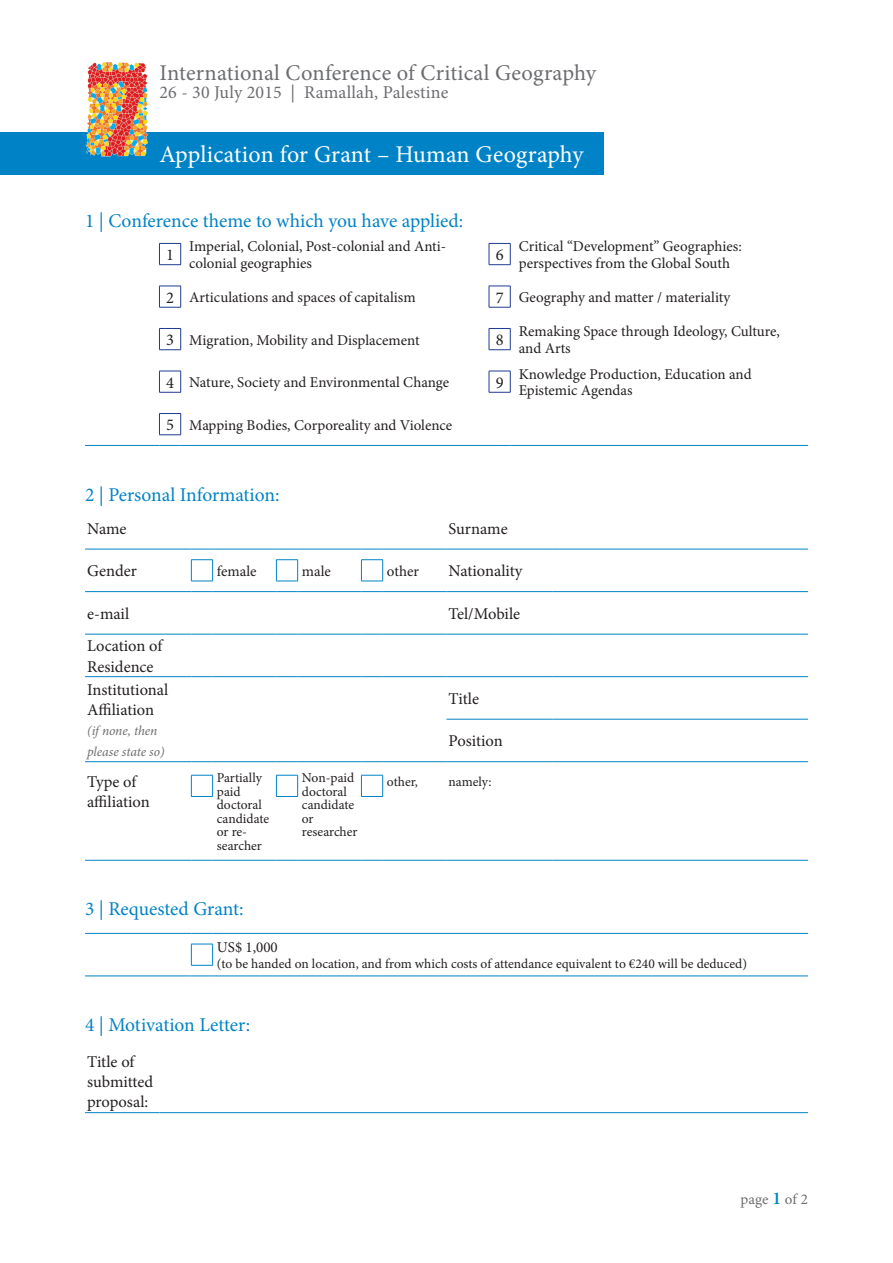
<style>
.page{position:relative;width:893px;height:1263px;background:#fff}
.page>*{position:absolute;margin:0;border:0;box-sizing:border-box;transform-origin:0 0}
.t1{font:24px "Minion Pro";letter-spacing:.005em;color:#fff}
.t2{font:22.5px "Minion Pro";letter-spacing:.01em;color:#6c6d70}
.t3{font:19.5px "Minion Pro";letter-spacing:-.005em;color:#0083c6}
.t4{font:18px "Minion Pro";letter-spacing:.01em;color:#6c6d70}
.t5{font:16.5px/20.2px "Minion Pro";letter-spacing:-.005em;color:#231f20}
.t6{font:15px/16.5px "Minion Pro";color:#231f20}
.t7{font:15px "Minion Pro";letter-spacing:.005em;color:#6c6d70}
.t8{font:13.5px/13.5px "Minion Pro";color:#231f20}
.t9{font:italic 13.5px/20.2px "Minion Pro";letter-spacing:-.005em;color:#6c6d70}
.s1{font-size:16.5px}
.s2{font-weight:600;font-size:18px;color:#0083c6}
</style>
<div class="page">
<div style="left:0;top:132px;width:604px;height:42px;background:#0083c6"></div>
<img style="left:85px;top:62px;width:64px;height:95px">
<svg style="left:159px;top:243px;width:22px;height:22px"></svg>
<svg style="left:159px;top:286px;width:22px;height:22px"></svg>
<svg style="left:489px;top:243px;width:22px;height:22px"></svg>
<svg style="left:489px;top:286px;width:22px;height:22px"></svg>
<svg style="left:159px;top:328px;width:22px;height:22px"></svg>
<svg style="left:159px;top:371px;width:22px;height:22px"></svg>
<svg style="left:489px;top:328px;width:22px;height:22px"></svg>
<svg style="left:159px;top:413px;width:22px;height:22px"></svg>
<svg style="left:489px;top:371px;width:22px;height:22px"></svg>
<hr style="left:85px;top:445px;width:74px;height:1px;background:#0083c6">
<hr style="left:181px;top:445px;width:308px;height:1px;background:#0083c6">
<hr style="left:510px;top:445px;width:298px;height:1px;background:#0083c6">
<svg style="left:159px;top:445px;width:22px;height:1px"></svg>
<svg style="left:489px;top:445px;width:21px;height:1px"></svg>
<hr style="left:85px;top:676px;width:106px;height:1px;background:#0083c6">
<svg style="left:191px;top:676px;width:22px;height:1px"></svg>
<hr style="left:213px;top:676px;width:63px;height:1px;background:#0083c6">
<svg style="left:276px;top:676px;width:22px;height:1px"></svg>
<hr style="left:298px;top:676px;width:63px;height:1px;background:#0083c6">
<svg style="left:361px;top:676px;width:22px;height:1px"></svg>
<hr style="left:383px;top:676px;width:63px;height:1px;background:#0083c6">
<hr style="left:446px;top:676px;width:107px;height:1px;background:#0083c6">
<hr style="left:553px;top:676px;width:255px;height:1px;background:#0083c6">
<hr style="left:446px;top:719px;width:107px;height:1px;background:#0083c6">
<hr style="left:553px;top:719px;width:255px;height:1px;background:#0083c6">
<hr style="left:85px;top:549px;width:106px;height:1px;background:#0083c6">
<hr style="left:85px;top:634px;width:106px;height:1px;background:#0083c6">
<hr style="left:85px;top:761px;width:106px;height:1px;background:#0083c6">
<svg style="left:191px;top:549px;width:22px;height:1px"></svg>
<svg style="left:191px;top:634px;width:22px;height:1px"></svg>
<hr style="left:213px;top:634px;width:63px;height:1px;background:#0083c6">
<svg style="left:276px;top:634px;width:22px;height:1px"></svg>
<hr style="left:298px;top:634px;width:63px;height:1px;background:#0083c6">
<svg style="left:361px;top:634px;width:22px;height:1px"></svg>
<hr style="left:383px;top:634px;width:63px;height:1px;background:#0083c6">
<svg style="left:191px;top:761px;width:22px;height:1px"></svg>
<hr style="left:213px;top:549px;width:63px;height:1px;background:#0083c6">
<hr style="left:213px;top:761px;width:63px;height:1px;background:#0083c6">
<svg style="left:276px;top:549px;width:22px;height:1px"></svg>
<svg style="left:276px;top:761px;width:22px;height:1px"></svg>
<hr style="left:298px;top:549px;width:63px;height:1px;background:#0083c6">
<hr style="left:298px;top:761px;width:63px;height:1px;background:#0083c6">
<svg style="left:361px;top:549px;width:22px;height:1px"></svg>
<svg style="left:361px;top:761px;width:22px;height:1px"></svg>
<hr style="left:383px;top:549px;width:63px;height:1px;background:#0083c6">
<hr style="left:446px;top:549px;width:107px;height:1px;background:#0083c6">
<hr style="left:553px;top:549px;width:255px;height:1px;background:#0083c6">
<hr style="left:446px;top:634px;width:107px;height:1px;background:#0083c6">
<hr style="left:553px;top:634px;width:255px;height:1px;background:#0083c6">
<hr style="left:383px;top:761px;width:63px;height:1px;background:#0083c6">
<hr style="left:446px;top:761px;width:107px;height:1px;background:#0083c6">
<hr style="left:553px;top:761px;width:255px;height:1px;background:#0083c6">
<hr style="left:85px;top:591px;width:106px;height:1px;background:#0083c6">
<svg style="left:191px;top:591px;width:22px;height:1px"></svg>
<hr style="left:213px;top:591px;width:63px;height:1px;background:#0083c6">
<svg style="left:276px;top:591px;width:22px;height:1px"></svg>
<hr style="left:298px;top:591px;width:63px;height:1px;background:#0083c6">
<svg style="left:361px;top:591px;width:22px;height:1px"></svg>
<hr style="left:383px;top:591px;width:63px;height:1px;background:#0083c6">
<hr style="left:446px;top:591px;width:107px;height:1px;background:#0083c6">
<hr style="left:553px;top:591px;width:255px;height:1px;background:#0083c6">
<hr style="left:85px;top:860px;width:106px;height:1px;background:#0083c6">
<svg style="left:191px;top:860px;width:22px;height:1px"></svg>
<hr style="left:213px;top:860px;width:63px;height:1px;background:#0083c6">
<svg style="left:276px;top:860px;width:22px;height:1px"></svg>
<hr style="left:298px;top:860px;width:63px;height:1px;background:#0083c6">
<svg style="left:361px;top:860px;width:22px;height:1px"></svg>
<hr style="left:383px;top:860px;width:63px;height:1px;background:#0083c6">
<hr style="left:446px;top:860px;width:107px;height:1px;background:#0083c6">
<hr style="left:553px;top:860px;width:255px;height:1px;background:#0083c6">
<svg style="left:191px;top:559px;width:22px;height:23px"></svg>
<svg style="left:191px;top:775px;width:22px;height:22px"></svg>
<svg style="left:276px;top:559px;width:22px;height:23px"></svg>
<svg style="left:276px;top:775px;width:22px;height:22px"></svg>
<svg style="left:361px;top:559px;width:22px;height:23px"></svg>
<svg style="left:361px;top:775px;width:22px;height:22px"></svg>
<hr style="left:85px;top:933px;width:106px;height:1px;background:#0083c6">
<svg style="left:191px;top:933px;width:22px;height:1px"></svg>
<hr style="left:213px;top:933px;width:595px;height:1px;background:#0083c6">
<hr style="left:85px;top:976px;width:106px;height:1px;background:#0083c6">
<svg style="left:191px;top:976px;width:22px;height:1px"></svg>
<hr style="left:213px;top:976px;width:595px;height:1px;background:#0083c6">
<svg style="left:191px;top:944px;width:22px;height:22px"></svg>
<hr style="left:85px;top:1112px;width:74px;height:1px;background:#0083c6">
<hr style="left:159px;top:1112px;width:649px;height:1px;background:#0083c6">
<h2 class="t2" style="left:159px;top:58px;width:438px">International Conference of Critical Geography</h2>
<p class="t4" style="left:159px;top:80px;width:291px">26 - 30 July 2015 | Ramallah, Palestine</p>
<h1 class="t1" style="left:159px;top:138px;width:426px">Application for Grant – Human Geography</h1>
<h3 class="t3" style="left:85px;top:207px;width:380px">1 | Conference theme to which you have applied:</h3>
<p class="t6" style="left:189px;top:238px;width:259px">Imperial, Colonial, Post-colonial and Anti&shy;colonial geographies</p>
<p class="t6" style="left:519px;top:238px;width:224px">Critical “Development” Geographies: perspectives from the Global South</p>
<p class="t5" style="left:166px;top:245px;width:9px">1</p>
<p class="t5" style="left:496px;top:245px;width:9px">6</p>
<p class="t6" style="left:166px;top:289px;width:251px"><span class="s1">2</span> Articulations and spaces of capitalism</p>
<p class="t6" style="left:496px;top:289px;width:236px"><span class="s1">7</span> Geography and matter / materiality</p>
<p class="t6" style="left:189px;top:332px;width:232px">Migration, Mobility and Displacement</p>
<p class="t6" style="left:519px;top:323px;width:263px">Remaking Space through Ideology, Culture, and Arts</p>
<p class="t5" style="left:166px;top:330px;width:9px">3</p>
<p class="t5" style="left:496px;top:330px;width:9px">8</p>
<p class="t6" style="left:189px;top:374px;width:261px">Nature, Society and Environmental Change</p>
<p class="t6" style="left:519px;top:366px;width:234px">Knowledge Production, Education and<br>Epistemic Agendas</p>
<p class="t5" style="left:166px;top:372px;width:9px">4</p>
<p class="t5" style="left:496px;top:372px;width:9px">9</p>
<p class="t6" style="left:166px;top:417px;width:288px"><span class="s1">5</span> Mapping Bodies, Corporeality and Violence</p>
<h3 class="t3" style="left:85px;top:481px;width:196px">2 | Personal Information:</h3>
<p class="t5" style="left:87px;top:518px;width:41px">Name</p>
<p class="t5" style="left:449px;top:518px;width:61px">Surname</p>
<p class="t5" style="left:87px;top:561px;width:51px">Gender</p>
<p class="t6" style="left:217px;top:563px;width:41px">female</p>
<p class="t6" style="left:302px;top:563px;width:31px">male</p>
<p class="t6" style="left:387px;top:563px;width:34px">other</p>
<p class="t5" style="left:449px;top:561px;width:75px">Nationality</p>
<p class="t5" style="left:87px;top:603px;width:44px">e-mail</p>
<p class="t5" style="left:449px;top:603px;width:73px">Tel/Mobile</p>
<p class="t5" style="left:87px;top:636px;width:77px">Location of<br>Residence</p>
<p class="t5" style="left:87px;top:679px;width:83px">Institutional<br>Affiliation</p>
<p class="t9" style="left:87px;top:721px;width:79px">(if none, then please state so)</p>
<p class="t5" style="left:449px;top:689px;width:32px">Title</p>
<p class="t5" style="left:449px;top:731px;width:56px">Position</p>
<p class="t5" style="left:87px;top:771px;width:64px">Type of affiliation</p>
<p class="t8" style="left:217px;top:771px;width:54px">Partially paid doctoral candidate or re&shy;searcher</p>
<p class="t8" style="left:302px;top:771px;width:57px">Non-paid doctoral candidate or researcher</p>
<p class="t8" style="left:387px;top:775px;width:33px">other,</p>
<p class="t8" style="left:449px;top:775px;width:44px">namely:</p>
<h3 class="t3" style="left:85px;top:896px;width:160px">3 | Requested Grant:</h3>
<p class="t6" style="left:217px;top:939px;width:62px">US$ 1,000</p>
<p class="t8" style="left:217px;top:957px;width:532px">(to be handed on location, and from which costs of attendance equivalent to €240 will be deduced)</p>
<h3 class="t3" style="left:85px;top:1011px;width:167px">4 | Motivation Letter:</h3>
<p class="t5" style="left:87px;top:1051px;width:68px">Title of submitted proposal:</p>
<p class="t7" style="left:740px;top:1189px;width:69px">page <span class="s2">1</span> of 2</p>
</div>
